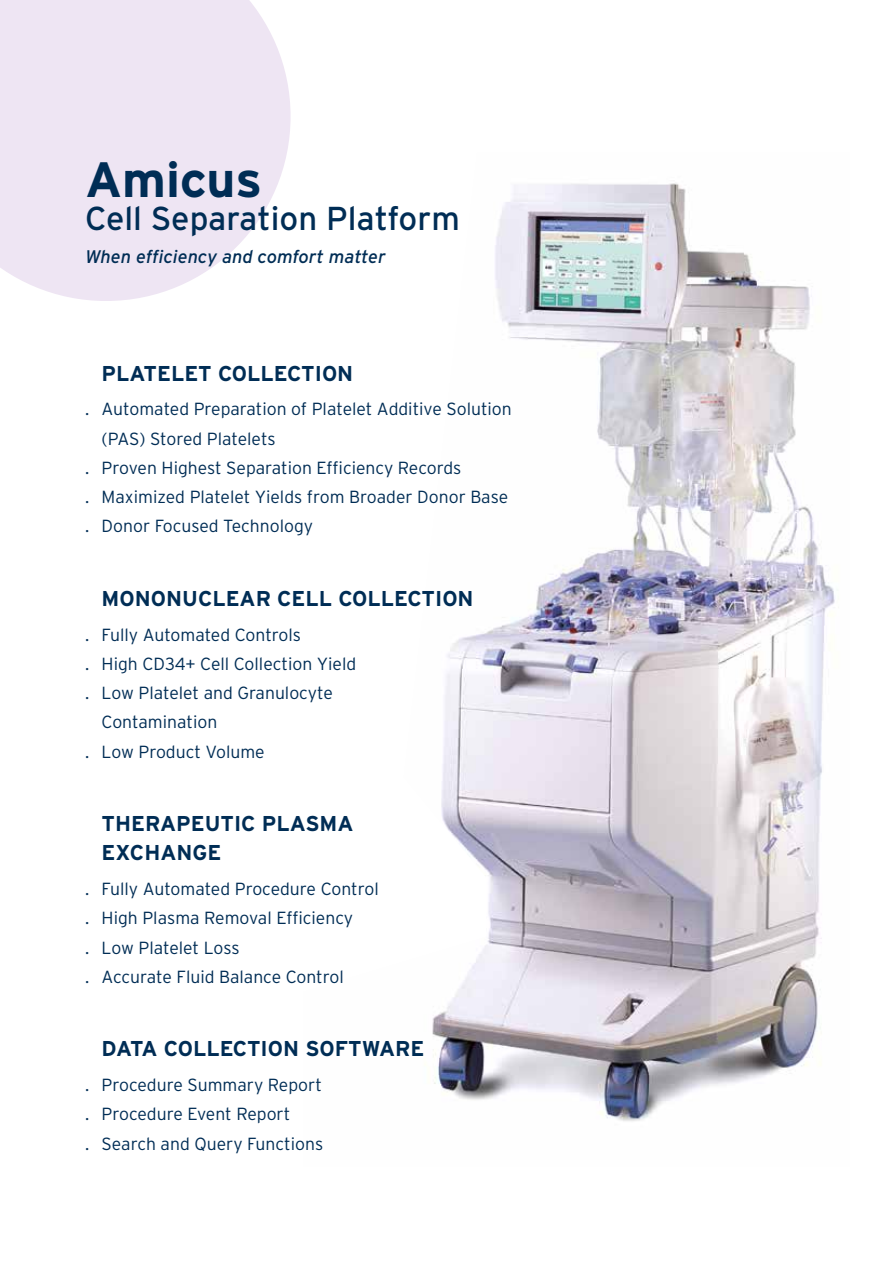
<style>
.page{position:relative;width:893px;height:1263px;background:#fff}
.page>*{position:absolute;margin:0;border:0;box-sizing:border-box;transform-origin:0 0}
.t1{font:700 49.65px "Interstate";color:#002d55}
.t2{font:33.15px "Interstate";color:#002d55}
.t3{font:700 21.45px "Interstate";color:#002d55}
.t4{font:italic 18.15px "Interstate";color:#002d55}
.t5{font:300 17.55px/29.2px "Interstate";color:#002d55}
</style>
<div class="page">
<svg style="left:0;top:0;width:291px;height:301px;background:#efe7f4"></svg>
<img style="left:432px;top:183px;width:403px;height:938px">
<h1 class="t1" style="left:85px;top:152px;width:179px">AMICUS</h1>
<h2 class="t2" style="left:85px;top:200px;width:376px">Cell Separation Platform</h2>
<p class="t4" style="left:85px;top:246px;width:302px">When efficiency and comfort matter</p>
<p class="t3" style="left:102px;top:361px;width:29px">PLATELET</p>
<p class="t3" style="left:218px;top:361px;width:29px">COLLECTION</p>
<p class="t5" style="left:85px;top:394px;width:428px">. Automated Preparation of Platelet Additive Solution</p>
<p class="t5" style="left:102px;top:424px;width:175px">(PAS) Stored Platelets</p>
<p class="t5" style="left:85px;top:453px;width:378px">. Proven Highest Separation Efficiency Records</p>
<p class="t5" style="left:85px;top:482px;width:425px">. Maximized Platelet Yields from Broader Donor Base</p>
<p class="t5" style="left:85px;top:511px;width:230px">. Donor Focused Technology</p>
<p class="t3" style="left:102px;top:586px;width:34px">MONONUCLEAR</p>
<p class="t3" style="left:277px;top:586px;width:28px">CELL</p>
<p class="t3" style="left:338px;top:586px;width:29px">COLLECTION</p>
<p class="t5" style="left:85px;top:620px;width:218px">. Fully Automated Controls</p>
<p class="t5" style="left:85px;top:649px;width:273px">. High CD34+ Cell Collection Yield</p>
<p class="t5" style="left:85px;top:678px;width:249px">. Low Platelet and Granulocyte</p>
<p class="t5" style="left:102px;top:707px;width:117px">Contamination</p>
<p class="t5" style="left:85px;top:737px;width:181px">. Low Product Volume</p>
<p class="t3" style="left:102px;top:812px;width:45px">THERAPEUTIC</p>
<p class="t3" style="left:262px;top:812px;width:31px">PLASMA</p>
<p class="t3" style="left:102px;top:841px;width:75px">EXCHANGE</p>
<p class="t5" style="left:85px;top:874px;width:295px">. Fully Automated Procedure Control . High Plasma Removal Efficiency<br>. Low Platelet Loss<br>. Accurate Fluid Balance Control</p>
<p class="t3" style="left:102px;top:1037px;width:29px">DATA</p>
<p class="t3" style="left:164px;top:1037px;width:15px">COLLECTION</p>
<p class="t3" style="left:305px;top:1037px;width:29px">SOFT</p>
<p class="t3" style="left:362px;top:1037px;width:33px">WARE</p>
<p class="t5" style="left:85px;top:1070px;width:240px">. Procedure Summary Report . Procedure Event Report<br>. Search and Query Functions</p>
</div>
